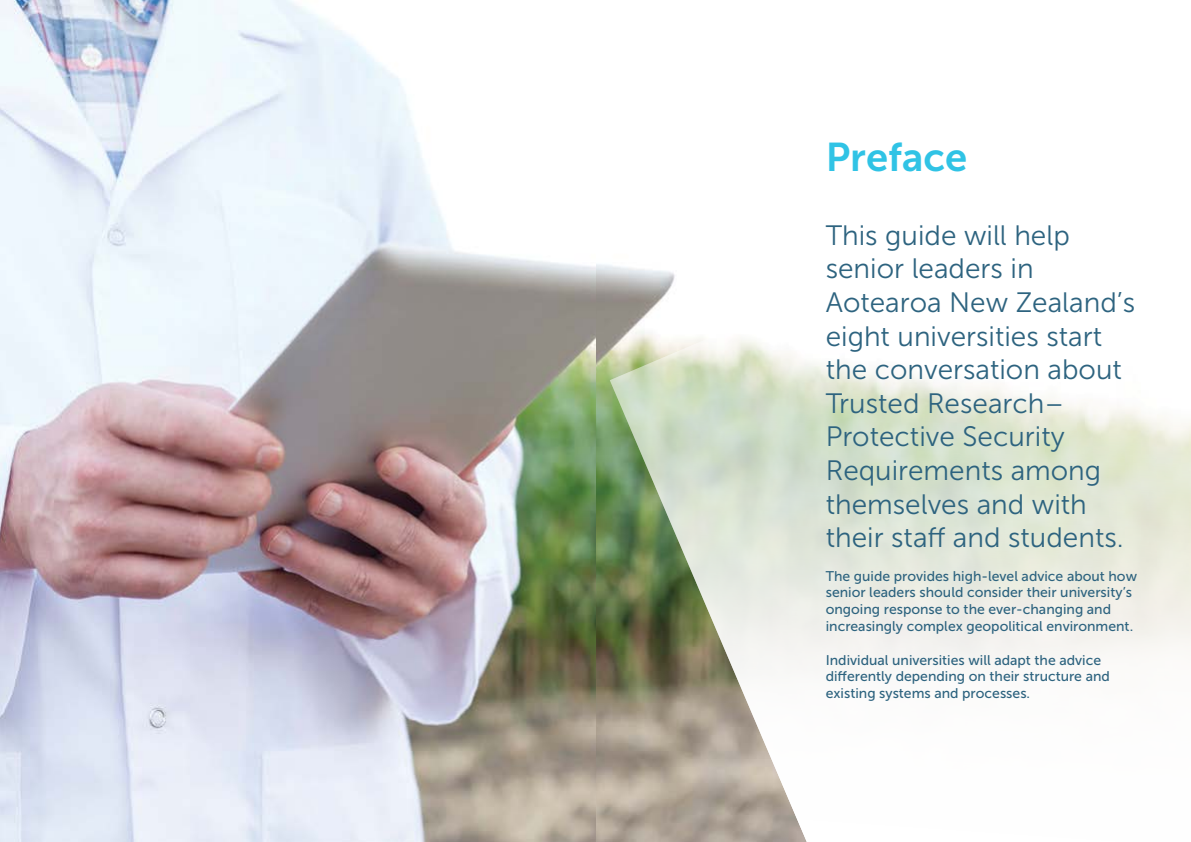
<style>
.page{position:relative;width:1191px;height:842px;background:#fff}
.page>*{position:absolute;margin:0;border:0;box-sizing:border-box;transform-origin:0 0}
.t1{font:40px "Museo Sans 700";color:#30c3e5}
.t2{font:28px/33.6px "Museo Sans 300";color:#2d637f}
.t3{font:14px/16.8px "Museo Sans 500";color:#2d637f}
</style>
<div class="page">
<img style="left:0;top:0;width:610px;height:842px">
<svg style="left:610px;top:265px;width:581px;height:577px"></svg>
<h1 class="t1" style="left:825px;top:135px;width:143px">Preface</h1>
<h2 class="t2" style="left:825px;top:219px;width:311px">This guide will help senior leaders in<br>Aotearoa New Zealand’s eight universities start the conversation about<br>Trusted Research–<br>Protective Security<br>Requirements among themselves and with their staff and students.</h2>
<p class="t3" style="left:825px;top:567px;width:313px">The guide provides high-level advice about how senior leaders should consider their university’s ongoing response to the ever-changing and increasingly complex geopolitical environment.</p>
<p class="t3" style="left:825px;top:651px;width:286px">Individual universities will adapt the advice differently depending on their structure and existing systems and processes.</p>
</div>
